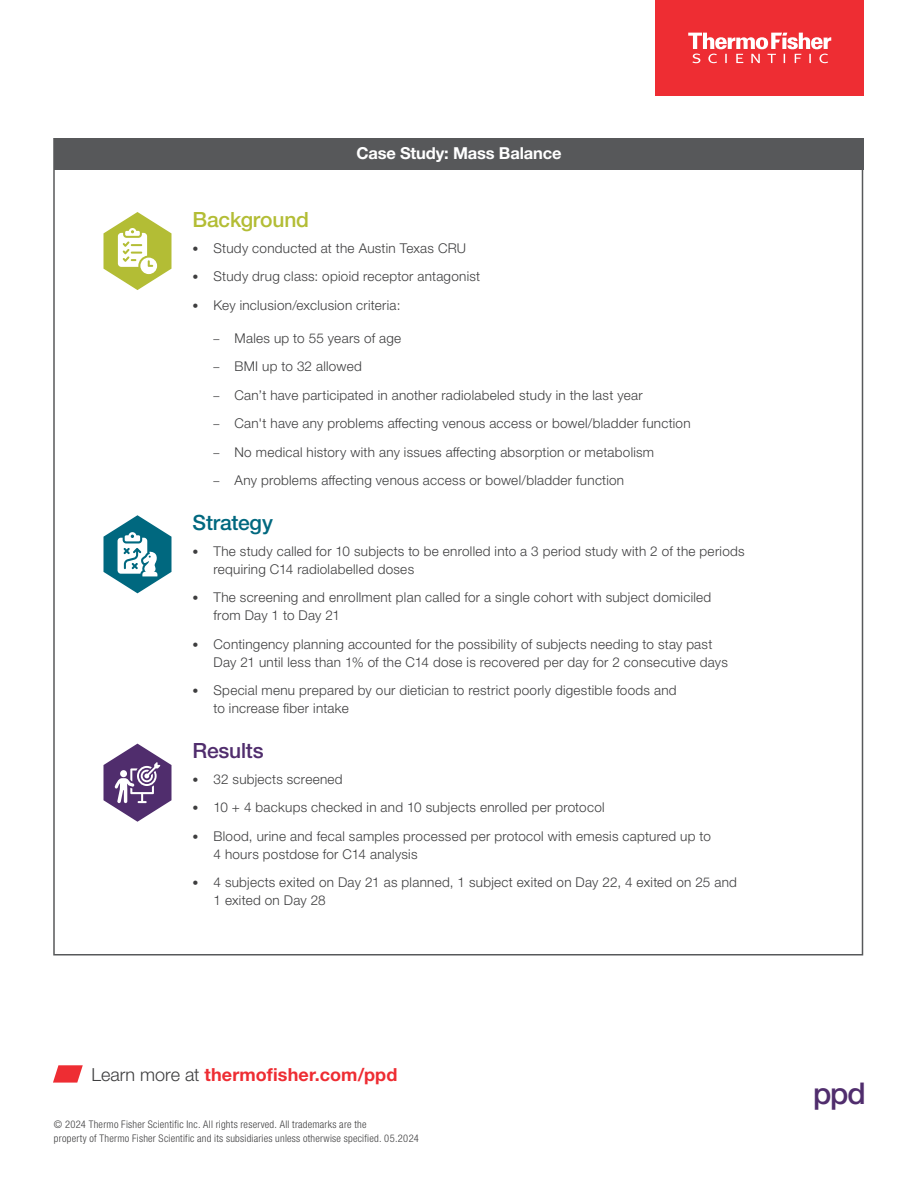
<style>
.page{position:relative;width:918px;height:1188px;background:#fff}
.page>*{position:absolute;margin:0;border:0;box-sizing:border-box;transform-origin:0 0}
.t1{font:500 30px "Helvetica Neue LTW1 G";color:#502d6d}
.t2{font:500 21px "Helvetica Neue LTW1 G";letter-spacing:-.01em;color:#b3bd35}
.t3{font:500 21px "Helvetica Neue LTW1 G";letter-spacing:-.005em;color:#00687f}
.t4{font:500 21px "Helvetica Neue LTW1 G";letter-spacing:-.01em;color:#502d6d}
.t5{font:700 18px "Helvetica Neue LTW1 G";letter-spacing:.01em;color:#ee2d33}
.t6{font:700 16.5px "Helvetica Neue LTW1 G";letter-spacing:-.01em;color:#fff}
.t7{font:300 13.5px/18px "Helvetica Neue LTW1 G";letter-spacing:.02em;color:#3e3e3f}
.t8{font:300 condensed 10.5px/13.5px "Helvetica Neue LTW1 G";letter-spacing:.025em;color:#3e3e3f}
.s1{font-size:12px}
.s2{font-weight:300;color:#3e3e3f}
</style>
<div class="page">
<svg style="left:53px;top:1065px;width:30px;height:18px"></svg>
<div style="left:54px;top:138px;width:810px;height:31px;background:#57585a"></div>
<svg style="left:104px;top:515px;width:67px;height:78px"></svg>
<svg style="left:104px;top:744px;width:67px;height:78px"></svg>
<svg style="left:104px;top:212px;width:67px;height:78px"></svg>
<div style="left:656px;top:0;width:208px;height:96px;background:#ee2d33"></div>
<svg style="left:688px;top:33px;width:143px;height:30px"></svg>
<p class="t6" style="left:357px;top:143px;width:206px">Case Study: Mass Balance</p>
<h2 class="t2" style="left:192px;top:207px;width:118px">Background</h2>
<p class="t7" style="left:192px;top:239px;width:275px"><span class="s1">•</span> Study conducted at the Austin Texas CRU</p>
<p class="t7" style="left:192px;top:267px;width:289px"><span class="s1">•</span> Study drug class: opioid receptor antagonist</p>
<p class="t7" style="left:192px;top:296px;width:209px"><span class="s1">•</span> Key inclusion/exclusion criteria:</p>
<p class="t7" style="left:213px;top:329px;width:189px"><span class="s1">–</span> Males up to 55 years of age</p>
<p class="t7" style="left:213px;top:357px;width:150px"><span class="s1">–</span> BMI up to 32 allowed</p>
<p class="t7" style="left:213px;top:386px;width:431px"><span class="s1">–</span> Can’t have participated in another radiolabeled study in the last year</p>
<p class="t7" style="left:213px;top:414px;width:479px"><span class="s1">–</span> Can't have any problems affecting venous access or bowel/bladder function</p>
<p class="t7" style="left:213px;top:443px;width:442px"><span class="s1">–</span> No medical history with any issues affecting absorption or metabolism</p>
<p class="t7" style="left:213px;top:471px;width:412px"><span class="s1">–</span> Any problems affecting venous access or bowel/bladder function</p>
<h2 class="t3" style="left:192px;top:510px;width:82px">Strategy</h2>
<p class="t7" style="left:213px;top:542px;width:533px;text-indent:-21px"><span class="s1">•</span> The study called for 10 subjects to be enrolled into a 3 period study with 2 of the periods requiring C14 radiolabelled doses</p>
<p class="t7" style="left:213px;top:588px;width:499px;text-indent:-21px"><span class="s1">•</span> The screening and enrollment plan called for a single cohort with subject domiciled from Day 1 to Day 21</p>
<p class="t7" style="left:213px;top:635px;width:516px;text-indent:-21px"><span class="s1">•</span> Contingency planning accounted for the possibility of subjects needing to stay past<br>Day 21 until less than 1% of the C14 dose is recovered per day for 2 consecutive days</p>
<p class="t7" style="left:213px;top:681px;width:465px;text-indent:-21px"><span class="s1">•</span> Special menu prepared by our dietician to restrict poorly digestible foods and to increase fiber intake</p>
<h2 class="t4" style="left:192px;top:738px;width:73px">Results</h2>
<p class="t7" style="left:192px;top:770px;width:152px"><span class="s1">•</span> 32 subjects screened</p>
<p class="t7" style="left:192px;top:798px;width:414px"><span class="s1">•</span> 10 + 4 backups checked in and 10 subjects enrolled per protocol</p>
<p class="t7" style="left:213px;top:827px;width:499px;text-indent:-21px"><span class="s1">•</span> Blood, urine and fecal samples processed per protocol with emesis captured up to<br>4 hours postdose for C14 analysis</p>
<p class="t7" style="left:213px;top:873px;width:525px;text-indent:-21px"><span class="s1">•</span> 4 subjects exited on Day 21 as planned, 1 subject exited on Day 22, 4 exited on 25 and<br>1 exited on Day 28</p>
<h3 class="t5" style="left:92px;top:1064px;width:307px"><span class="s2">Learn more at</span> thermofisher.com/ppd</h3>
<p class="t8" style="left:54px;top:1118px;width:366px">© 2024 Thermo Fisher Scientific Inc. All rights reserved. All trademarks are the<br>property of Thermo Fisher Scientific and its subsidiaries unless otherwise specified. 05.2024</p>
<h1 class="t1" style="left:813px;top:1075px;width:54px">ppd</h1>
</div>
